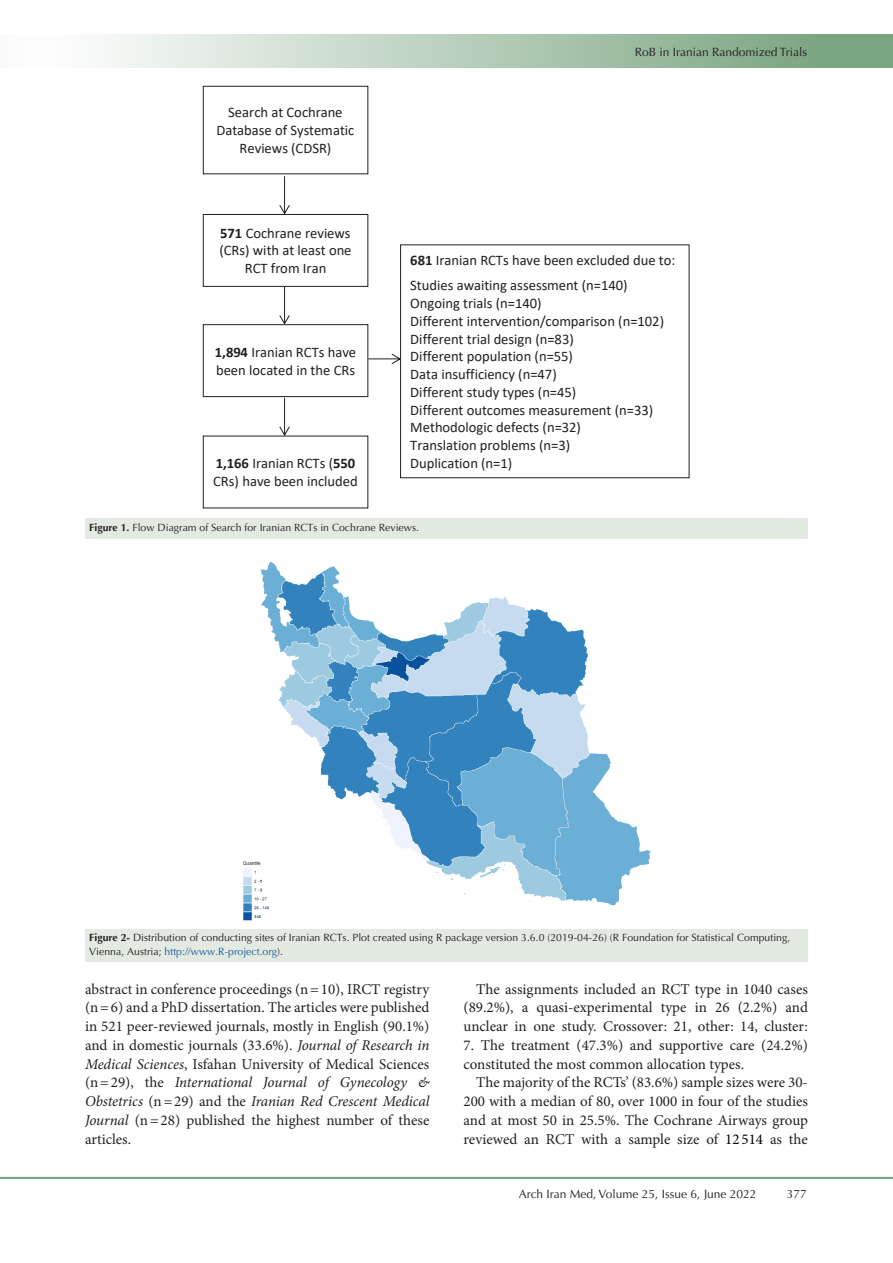
<style>
.page{position:relative;width:893px;height:1263px;background:#fff}
.page>*{position:absolute;margin:0;border:0;box-sizing:border-box;transform-origin:0 0}
.t1{font:15px/18.8px "Minion Pro";color:#231f20;text-align:justify}
.t2{font:14.55px/17.7px "Calibri";color:#231f20}
.t3{font:12px "Optima LT Std";color:#231f20}
.t4{font:10.5px/13.5px "Optima LT Std";color:#231f20}
.s1{font-weight:700}
.s2{color:#175d9e}
.s3{font-style:italic}
.s4{color:#000}
</style>
<div class="page">
<div style="left:0;top:1177px;width:893px;height:2px;background:#0099e5;border:1px solid #7aa581"></div>
<div style="left:0;top:35px;width:892px;height:33px;background:linear-gradient(to right,#fff,#719f79)"></div>
<div style="left:85px;top:519px;width:723px;height:20px;background:#e3eae2"></div>
<div style="left:85px;top:929px;width:723px;height:32px;background:#e3eae2"></div>
<div style="left:203px;top:86px;width:165px;height:88px;border:1px solid #231f20"></div>
<img style="left:203px;top:91px;width:165px;height:78px">
<div style="left:203px;top:214px;width:165px;height:73px;border:1px solid #231f20"></div>
<img style="left:203px;top:219px;width:165px;height:62px">
<div style="left:203px;top:324px;width:165px;height:73px;border:1px solid #231f20"></div>
<img style="left:203px;top:330px;width:165px;height:62px">
<div style="left:400px;top:245px;width:289px;height:233px;border:1px solid #231f20"></div>
<img style="left:401px;top:250px;width:288px;height:223px">
<img style="left:203px;top:441px;width:165px;height:62px">
<svg style="left:279px;top:286px;width:11px;height:39px"></svg>
<svg style="left:279px;top:398px;width:11px;height:38px"></svg>
<svg style="left:279px;top:176px;width:11px;height:38px"></svg>
<svg style="left:368px;top:354px;width:33px;height:10px"></svg>
<img style="left:242px;top:561px;width:409px;height:360px">
<p class="t2" style="left:216px;top:103px;width:140px;text-align:center">Search at Cochrane<br>Database of Systematic<br>Reviews (CDSR)</p>
<p class="t2" style="left:219px;top:224px;width:134px;text-align:center"><span class="s1">571</span> Cochrane reviews (CRs) with at least one<br>RCT from Iran</p>
<p class="t2" style="left:215px;top:343px;width:143px"><span class="s1">1,894</span> Iranian RCTs have been located in the CRs</p>
<p class="t3" style="left:635px;top:45px;width:174px">RoB in Iranian Randomized Trials</p>
<p class="t2" style="left:410px;top:247px;width:267px;line-height:25.7px"><span class="s1">681</span> Iranian RCTs have been excluded due to:<br>Studies awaiting assessment (n=140)</p>
<p class="t2" style="left:410px;top:294px;width:255px">Ongoing trials (n=140)<br>Different intervention/comparison (n=102)<br>Different trial design (n=83)<br>Different population (n=55)<br>Data insufficiency (n=47)<br>Different study types (n=45)<br>Different outcomes measurement (n=33)<br>Methodologic defects (n=32)<br>Translation problems (n=3)</p>
<p class="t2" style="left:216px;top:454px;width:141px"><span class="s1">1,166</span> Iranian RCTs (<span class="s1">550</span></p>
<p class="t2" style="left:410px;top:454px;width:103px">Duplication (n=1)</p>
<p class="t2" style="left:213px;top:472px;width:146px">CRs) have been included</p>
<p class="t4" style="left:89px;top:521px;width:331px"><span class="s1">Figure 1.</span> Flow Diagram of Search for Iranian RCTs in Cochrane Reviews.</p>
<p class="t4" style="left:89px;top:931px;width:702px"><span class="s1">Figure 2-</span> Distribution of conducting sites of Iranian RCTs. Plot created using R package version 3.6.0 (2019-04-26) (R Foundation for Statistical Computing,<br>Vienna, Austria; <span class="s2">http://www.R-project.org</span>).</p>
<p class="t1" style="left:85px;top:979px;width:346px">abstract in conference proceedings (n=10), IRCT registry (n=6) and a PhD dissertation. The articles were published in 521 peer-reviewed journals, mostly in English (90.1%) and in domestic journals (33.6%). <span class="s3">Journal of Research in Medical Sciences</span>, Isfahan University of Medical Sciences (n=29), the <span class="s3">International Journal of Gynecology &amp; Obstetrics</span> (n=29) and the <span class="s3">Iranian Red Crescent Medical Journal</span> (n=28) published the highest number of these articles.</p>
<p class="t1" style="left:463px;top:979px;width:346px;text-indent:13px">The assignments included an RCT type in 1040 cases (89.2%), a quasi-experimental type in 26 (2.2%) and unclear in one study. Crossover: 21, other: 14, cluster:</p>
<p class="t1" style="left:463px;top:1036px;width:346px">7. The treatment (47.3%) and supportive care (24.2%) constituted the most common allocation types.</p>
<p class="t1" style="left:463px;top:1073px;width:346px;text-indent:13px">The majority of the RCTs’ (83.6%) sample sizes were 30- 200 with a median of 80, over 1000 in four of the studies and at most 50 in 25.5%. The Cochrane Airways group reviewed an RCT with a sample size of <span class="s4">12 514</span> as the</p>
<p class="t3" style="left:519px;top:1187px;width:239px">Arch Iran Med, Volume 25, Issue 6, June 2022</p>
<p class="t3" style="left:787px;top:1187px;width:22px">377</p>
</div>
